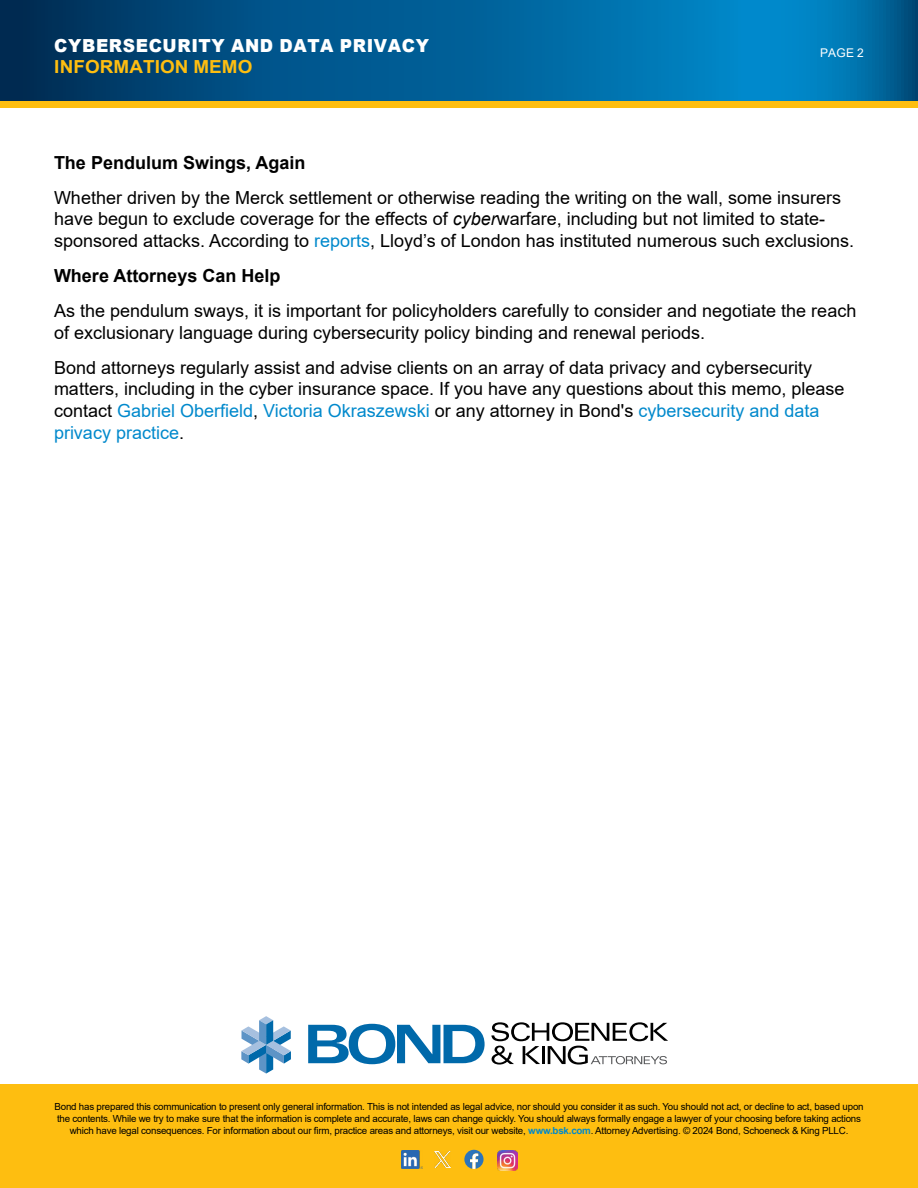
<style>
.page{position:relative;width:918px;height:1188px;background:#fff}
.page>*{position:absolute;margin:0;border:0;box-sizing:border-box;transform-origin:0 0}
.t1{font:18px/21.6px "Arial";color:#000}
.t2{font:700 18px "Arial";color:#000}
.t3{font:900 18px "Arial";letter-spacing:.035em;color:#fff;scale:.95 1}
.t4{font:700 18px "Arial";letter-spacing:.005em;color:#febe10;scale:1.05 1}
.t5{font:12px "Arial";color:#fff}
.t6{font:9.75px/11.7px "Arial";letter-spacing:-.02em;color:#000;text-align:center}
.s1{font-style:italic}
.s2{color:#0089cc}
.s3{font-weight:700;color:#0089cc}
</style>
<div class="page">
<div style="left:0;top:54px;width:918px;height:54px;background:#febe10"></div>
<svg style="left:0;top:0;width:918px;height:101px;background:#005f96"></svg>
<svg style="left:241px;top:1016px;width:50px;height:58px"></svg>
<svg style="left:308px;top:1024px;width:177px;height:40px"></svg>
<svg style="left:491px;top:1022px;width:177px;height:43px"></svg>
<div style="left:0;top:1084px;width:918px;height:104px;background:#febe10"></div>
<img style="left:402px;top:1151px;width:21px;height:18px">
<img style="left:435px;top:1152px;width:15px;height:15px">
<svg style="left:464px;top:1150px;width:20px;height:19px"></svg>
<img style="left:498px;top:1151px;width:19px;height:19px">
<p class="t3" style="left:54px;top:32px;width:396px">CYBERSECURITY AND DATA PRIVACY</p>
<p class="t4" style="left:54px;top:54px;width:190px">INFORMATION MEMO</p>
<p class="t5" style="left:820px;top:45px;width:45px">PAGE 2</p>
<p class="t2" style="left:54px;top:150px;width:253px">The Pendulum Swings, Again</p>
<p class="t1" style="left:54px;top:186px;width:802px">Whether driven by the Merck settlement or otherwise reading the writing on the wall, some insurers have begun to exclude coverage for the effects of <span class="s1">cyber</span>warfare, including but not limited to state&shy;sponsored attacks. According to <span class="s2">reports</span>, Lloyd’s of London has instituted numerous such exclusions.</p>
<p class="t2" style="left:54px;top:263px;width:228px">Where Attorneys Can Help</p>
<p class="t1" style="left:54px;top:300px;width:804px">As the pendulum sways, it is important for policyholders carefully to consider and negotiate the reach of exclusionary language during cybersecurity policy binding and renewal periods.</p>
<p class="t1" style="left:54px;top:357px;width:792px">Bond attorneys regularly assist and advise clients on an array of data privacy and cybersecurity matters, including in the cyber insurance space. If you have any questions about this memo, please contact <span class="s2">Gabriel Oberfield</span>, <span class="s2">Victoria Okraszewski</span> or any attorney in Bond's <span class="s2">cybersecurity and data privacy practice</span>.</p>
<p class="t6" style="left:54px;top:1101px;width:811px">Bond has prepared this communication to present only general information. This is not intended as legal advice, nor should you consider it as such. You should not act, or decline to act, based upon the contents. While we try to make sure that the information is complete and accurate, laws can change quickly. You should always formally engage a lawyer of your choosing before taking actions which have legal consequences. For information about our firm, practice areas and attorneys, visit our website, <span class="s3">www.bsk.com</span>. Attorney Advertising. © 2024 Bond, Schoeneck &amp; King PLLC.</p>
</div>
